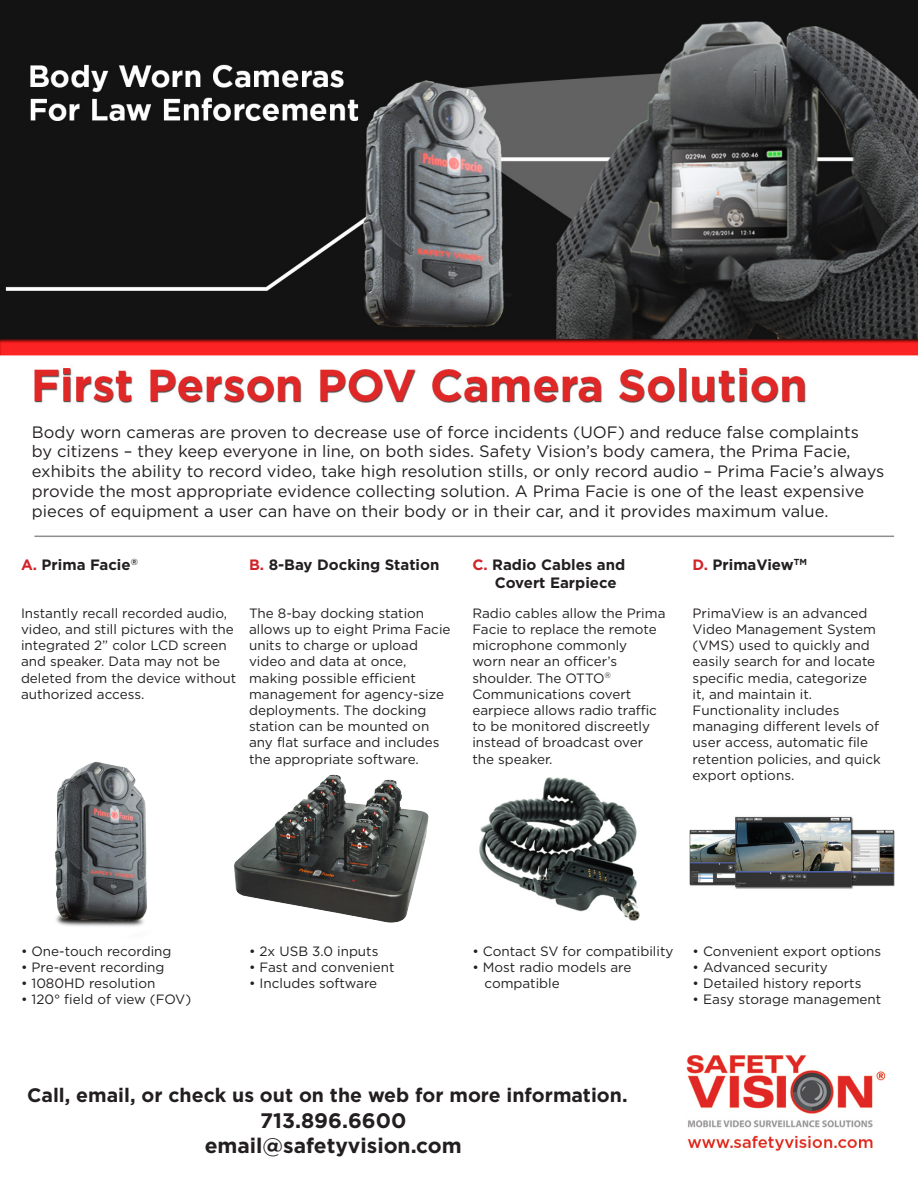
<style>
.page{position:relative;width:918px;height:1188px;background:#fff}
.page>*{position:absolute;margin:0;border:0;box-sizing:border-box;transform-origin:0 0}
.t1{font:700 21px "Gotham";color:#231f20}
.t2{font:700 19.5px "Gotham";color:#231f20}
.t3{font:16.5px/19.8px "Gotham";color:#231f20}
.t4{font:700 15px "Gotham";color:#231f20}
.t5{font:13.5px/16.2px "Gotham";color:#231f20}
.s1{color:#d1232a}
</style>
<div class="page">
<hr style="left:34px;top:536px;width:860px;height:1px;background:#8b8d90">
<img style="left:686px;top:1055px;width:200px;height:96px">
<img style="left:0;top:0;width:918px;height:404px">
<img style="left:55px;top:761px;width:92px;height:166px">
<img style="left:234px;top:774px;width:195px;height:149px">
<img style="left:480px;top:778px;width:159px;height:142px">
<img style="left:690px;top:816px;width:204px;height:73px">
<p class="t3" style="left:32px;top:422px;width:829px">Body worn cameras are proven to decrease use of force incidents (UOF) and reduce false complaints</p>
<p class="t3" style="left:32px;top:441px;width:854px">by citizens – they keep everyone in line, on both sides. Safety Vision’s body camera, the Prima Facie, exhibits the ability to record video, take high resolution stills, or only record audio – Prima Facie’s always provide the most appropriate evidence collecting solution. A Prima Facie is one of the least expensive pieces of equipment a user can have on their body or in their car, and it provides maximum value.</p>
<p class="t4" style="left:21px;top:556px;width:118px"><span class="s1">A.</span> Prima Facie<sup>®</sup></p>
<p class="t4" style="left:249px;top:556px;width:192px"><span class="s1">B.</span> 8-Bay Docking Station</p>
<p class="t4" style="left:693px;top:556px;width:116px"><span class="s1">D.</span> PrimaView<sup>TM</sup></p>
<p class="t4" style="left:472px;top:556px;width:154px"><span class="s1">C.</span> Radio Cables and</p>
<p class="t4" style="left:495px;top:574px;width:123px">Covert Earpiece</p>
<p class="t5" style="left:21px;top:605px;width:217px">Instantly recall recorded audio, video, and still pictures with the integrated 2” color LCD screen and speaker. Data may not be deleted from the device without authorized access.</p>
<p class="t5" style="left:249px;top:605px;width:203px">The 8-bay docking station allows up to eight Prima Facie units to charge or upload video and data at once,</p>
<p class="t5" style="left:249px;top:669px;width:168px">making possible efficient</p>
<p class="t5" style="left:249px;top:686px;width:197px">management for agency-size deployments. The docking</p>
<p class="t5" style="left:249px;top:718px;width:182px">station can be mounted on</p>
<p class="t5" style="left:249px;top:734px;width:192px">any flat surface and includes the appropriate software.</p>
<p class="t5" style="left:472px;top:605px;width:195px">Radio cables allow the Prima<br>Facie to replace the remote microphone commonly</p>
<p class="t5" style="left:472px;top:653px;width:146px">worn near an officer’s</p>
<p class="t5" style="left:472px;top:669px;width:140px">shoulder. The OTTO<sup>®</sup></p>
<p class="t5" style="left:472px;top:686px;width:160px">Communications covert</p>
<p class="t5" style="left:472px;top:702px;width:186px">earpiece allows radio traffic to be monitored discreetly instead of broadcast over the speaker.</p>
<p class="t5" style="left:693px;top:605px;width:185px">PrimaView is an advanced<br>Video Management System (VMS) used to quickly and easily search for and locate specific media, categorize</p>
<p class="t5" style="left:693px;top:686px;width:121px">it, and maintain it.</p>
<p class="t5" style="left:693px;top:702px;width:148px">Functionality includes</p>
<p class="t5" style="left:693px;top:718px;width:188px">managing different levels of user access, automatic file</p>
<p class="t5" style="left:693px;top:750px;width:190px">retention policies, and quick export options.</p>
<p class="t5" style="left:21px;top:943px;width:152px">• One-touch recording</p>
<p class="t5" style="left:21px;top:959px;width:145px">• Pre-event recording</p>
<p class="t5" style="left:21px;top:975px;width:136px">• 1080HD resolution</p>
<p class="t5" style="left:21px;top:991px;width:172px">• 120° field of view (FOV)</p>
<p class="t5" style="left:249px;top:943px;width:131px">• 2x USB 3.0 inputs</p>
<p class="t5" style="left:249px;top:959px;width:147px">• Fast and convenient</p>
<p class="t5" style="left:249px;top:975px;width:130px">• Includes software</p>
<p class="t5" style="left:472px;top:943px;width:203px">• Contact SV for compatibility</p>
<p class="t5" style="left:472px;top:959px;width:161px">• Most radio models are</p>
<p class="t5" style="left:485px;top:975px;width:77px">compatible</p>
<p class="t5" style="left:693px;top:943px;width:190px">• Convenient export options</p>
<p class="t5" style="left:693px;top:959px;width:137px">• Advanced security</p>
<p class="t5" style="left:693px;top:975px;width:170px">• Detailed history reports</p>
<p class="t5" style="left:693px;top:991px;width:190px">• Easy storage management</p>
<p class="t2" style="left:27px;top:1083px;width:602px">Call, email, or check us out on the web for more information.</p>
<p class="t1" style="left:260px;top:1109px;width:148px">713.896.6600</p>
<p class="t1" style="left:205px;top:1134px;width:259px">email@safetyvision.com</p>
</div>
